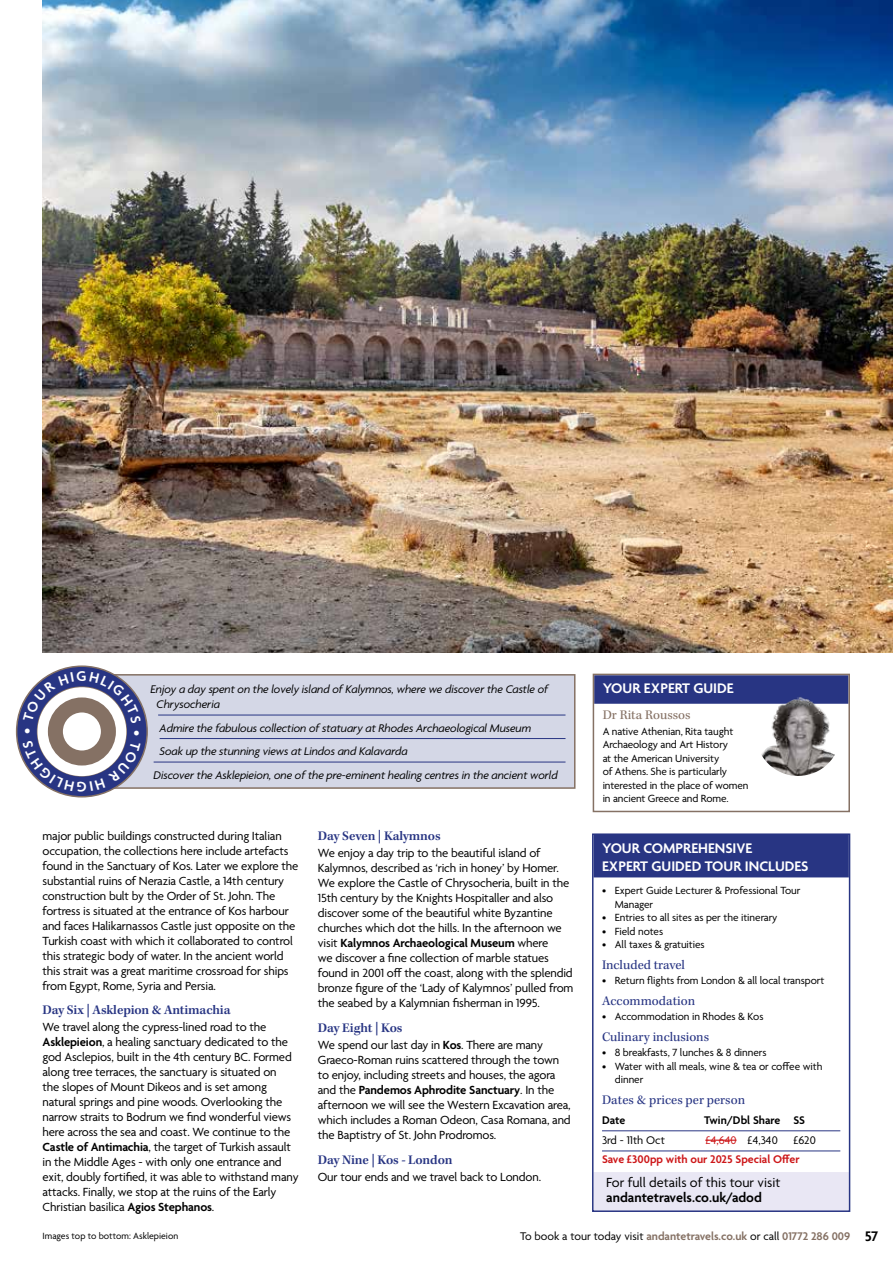
<style>
.page{position:relative;width:893px;height:1263px;background:#fff}
.page>*{position:absolute;margin:0;border:0;box-sizing:border-box;transform-origin:0 0}
.t1{font:600 15px/18px "Agenda";color:#fff}
.t2{font:14.25px "Agenda";color:#000}
.t3{font:600 14.25px "Agenda";color:#000}
.t4{font:600 13.5px "Kepler Std";letter-spacing:-.01em;color:#283583}
.t5{font:13.5px "Kepler Std";color:#283583}
.t6{font:13.5px "Kepler Std";letter-spacing:.005em;color:#857164}
.t7{font:12.75px/15px "Agenda";letter-spacing:-.01em;color:#000}
.t8{font:italic 12px/15px "Agenda";letter-spacing:-.01em;color:#000}
.t9{font:600 12px "Agenda";color:#857164}
.t10{font:600 12px "Agenda";color:#cd1719}
.t11{font:600 12px "Agenda";color:#000}
.t12{font:12px "Agenda";color:#000}
.t13{font:12px "Agenda";color:#cd1719}
.t14{font:11.25px/13.5px "Agenda";letter-spacing:-.01em;color:#000}
.t15{font:9.75px "Agenda";color:#000}
.s1{font-weight:600}
.s2{color:#000}
.s3{font-weight:400;color:#000}
.s4{font-size:15px;color:#000}
</style>
<div class="page">
<img style="left:43px;top:0;width:850px;height:652px">
<div style="left:594px;top:675px;width:254px;height:29px;background:#283583"></div>
<div style="left:593px;top:674px;width:257px;height:138px;border:2px solid #857164"></div>
<img style="left:755px;top:691px;width:86px;height:85px;border-radius:43px">
<div style="left:81px;top:675px;width:494px;height:113px;background:#d4d7e6"></div>
<hr style="left:158px;top:715px;width:407px;height:1px;background:#283583">
<hr style="left:160px;top:738px;width:405px;height:1px;background:#283583">
<hr style="left:154px;top:762px;width:411px;height:1px;background:#283583">
<div style="left:81px;top:674px;width:494px;height:115px;border:2px solid #857164"></div>
<div style="left:593px;top:834px;width:256px;height:43px;background:#283583"></div>
<hr style="left:602px;top:1130px;width:238px;height:1px;background:#283583">
<hr style="left:602px;top:1150px;width:238px;height:1px;background:#283583">
<div style="left:593px;top:1172px;width:256px;height:25px;background:#e9e7f4"></div>
<div style="left:593px;top:1187px;width:256px;height:25px;background:#e9e7f4"></div>
<hr style="left:705px;top:1139px;width:31px;height:2px;background:#cd1719">
<div style="left:592px;top:833px;width:258px;height:379px;border:2px solid #283583"></div>
<svg style="left:15px;top:665px;width:134px;height:133px"></svg>
<p class="t8" style="left:157px;top:682px;width:393px;text-indent:-6px">Enjoy a day spent on the lovely island of Kalymnos, where we discover the Castle of<br>Chrysocheria</p>
<p class="t8" style="left:160px;top:720px;width:373px">Admire the fabulous collection of statuary at Rhodes Archaeological Museum</p>
<p class="t8" style="left:160px;top:744px;width:250px">Soak up the stunning views at Lindos and Kalavarda</p>
<p class="t8" style="left:154px;top:767px;width:406px">Discover the Asklepieion, one of the pre-eminent healing centres in the ancient world</p>
<p class="t1" style="left:603px;top:680px;width:132px">YOUR EXPERT GUIDE</p>
<p class="t6" style="left:603px;top:707px;width:90px">Dr Rita Roussos</p>
<p class="t14" style="left:603px;top:725px;width:147px">A native Athenian, Rita taught<br>Archaeology and Art History<br>at the American University<br>of Athens. She is particularly interested in the place of women in ancient Greece and Rome.</p>
<p class="t7" style="left:43px;top:829px;width:257px">major public buildings constructed during Italian occupation, the collections here include artefacts found in the Sanctuary of Kos. Later we explore the substantial ruins of Nerazia Castle, a 14th century construction bult by the Order of St. John. The fortress is situated at the entrance of Kos harbour and faces Halikarnassos Castle just opposite on the Turkish coast with which it collaborated to control this strategic body of water. In the ancient world this strait was a great maritime crossroad for ships from Egypt, Rome, Syria and Persia.</p>
<p class="t4" style="left:43px;top:1002px;width:190px">Day Six | Asklepion &amp; Antimachia</p>
<p class="t7" style="left:43px;top:1021px;width:258px">We travel along the cypress-lined road to the <span class="s1">Asklepieion</span>, a healing sanctuary dedicated to the god Asclepios, built in the 4th century BC. Formed along tree terraces, the sanctuary is situated on<br>the slopes of Mount Dikeos and is set among natural springs and pine woods. Overlooking the narrow straits to Bodrum we find wonderful views here across the sea and coast. We continue to the <span class="s1">Castle of Antimachia</span>, the target of Turkish assault in the Middle Ages - with only one entrance and exit, doubly fortified, it was able to withstand many attacks. Finally, we stop at the ruins of the Early Christian basilica <span class="s1">Agios Stephanos</span>.</p>
<p class="t15" style="left:43px;top:1230px;width:137px">Images top to bottom: Asklepieion</p>
<p class="t4" style="left:318px;top:828px;width:124px">Day Seven | Kalymnos</p>
<p class="t7" style="left:318px;top:846px;width:257px">We enjoy a day trip to the beautiful island of Kalymnos, described as ‘rich in honey’ by Homer.<br>We explore the Castle of Chrysocheria, built in the 15th century by the Knights Hospitaller and also discover some of the beautiful white Byzantine churches which dot the hills. In the afternoon we visit <span class="s1">Kalymnos Archaeological Museum</span> where<br>we discover a fine collection of marble statues found in 2001 off the coast, along with the splendid bronze figure of the ‘Lady of Kalymnos’ pulled from the seabed by a Kalymnian fisherman in 1995.</p>
<p class="t4" style="left:318px;top:1020px;width:86px">Day Eight | Kos</p>
<p class="t7" style="left:318px;top:1038px;width:254px">We spend our last day in <span class="s1">Kos</span>. There are many Graeco-Roman ruins scattered through the town to enjoy, including streets and houses, the agora and the <span class="s1">Pandemos Aphrodite Sanctuary</span>. In the afternoon we will see the Western Excavation area, which includes a Roman Odeon, Casa Romana, and the Baptistry of St. John Prodromos.</p>
<p class="t4" style="left:318px;top:1152px;width:136px">Day Nine | Kos - London</p>
<p class="t7" style="left:318px;top:1170px;width:225px">Our tour ends and we travel back to London.</p>
<p class="t1" style="left:602px;top:840px;width:208px">YOUR COMPREHENSIVE<br>EXPERT GUIDED TOUR INCLUDES</p>
<p class="t14" style="left:615px;top:884px;width:187px;text-indent:-13px">• Expert Guide Lecturer &amp; Professional Tour<br>Manager</p>
<p class="t14" style="left:602px;top:911px;width:177px">• Entries to all sites as per the itinerary</p>
<p class="t14" style="left:602px;top:925px;width:63px">• Field notes</p>
<p class="t14" style="left:602px;top:938px;width:104px">• All taxes &amp; gratuities</p>
<p class="t5" style="left:602px;top:957px;width:85px">Included travel</p>
<p class="t14" style="left:602px;top:975px;width:224px">• Return flights from London &amp; all local transport</p>
<p class="t5" style="left:602px;top:993px;width:95px">Accommodation</p>
<p class="t14" style="left:602px;top:1011px;width:163px">• Accommodation in Rhodes &amp; Kos</p>
<p class="t5" style="left:602px;top:1029px;width:109px">Culinary inclusions</p>
<p class="t14" style="left:602px;top:1047px;width:166px">• 8 breakfasts, 7 lunches &amp; 8 dinners</p>
<p class="t14" style="left:615px;top:1060px;width:209px;text-indent:-13px">• Water with all meals, wine &amp; tea or coffee with dinner</p>
<p class="t5" style="left:602px;top:1092px;width:145px">Dates &amp; prices per person</p>
<p class="t11" style="left:602px;top:1114px;width:25px">Date</p>
<p class="t11" style="left:704px;top:1114px;width:102px">Twin/Dbl Share SS</p>
<p class="t12" style="left:602px;top:1134px;width:64px">3rd - 11th Oct</p>
<p class="t13" style="left:705px;top:1134px;width:74px">£4,640 <span class="s2">£4,340</span></p>
<p class="t12" style="left:793px;top:1134px;width:24px">£620</p>
<p class="t10" style="left:602px;top:1153px;width:199px">Save £300pp with our 2025 Special Offer</p>
<p class="t2" style="left:606px;top:1175px;width:176px">For full details of this tour visit</p>
<p class="t3" style="left:606px;top:1190px;width:157px">andantetravels.co.uk/adod</p>
<p class="t9" style="left:520px;top:1229px;width:360px"><span class="s3">To book a tour today visit</span> andantetravels.co.uk <span class="s3">or call</span> 01772 286 009 <span class="s4">57</span></p>
</div>
